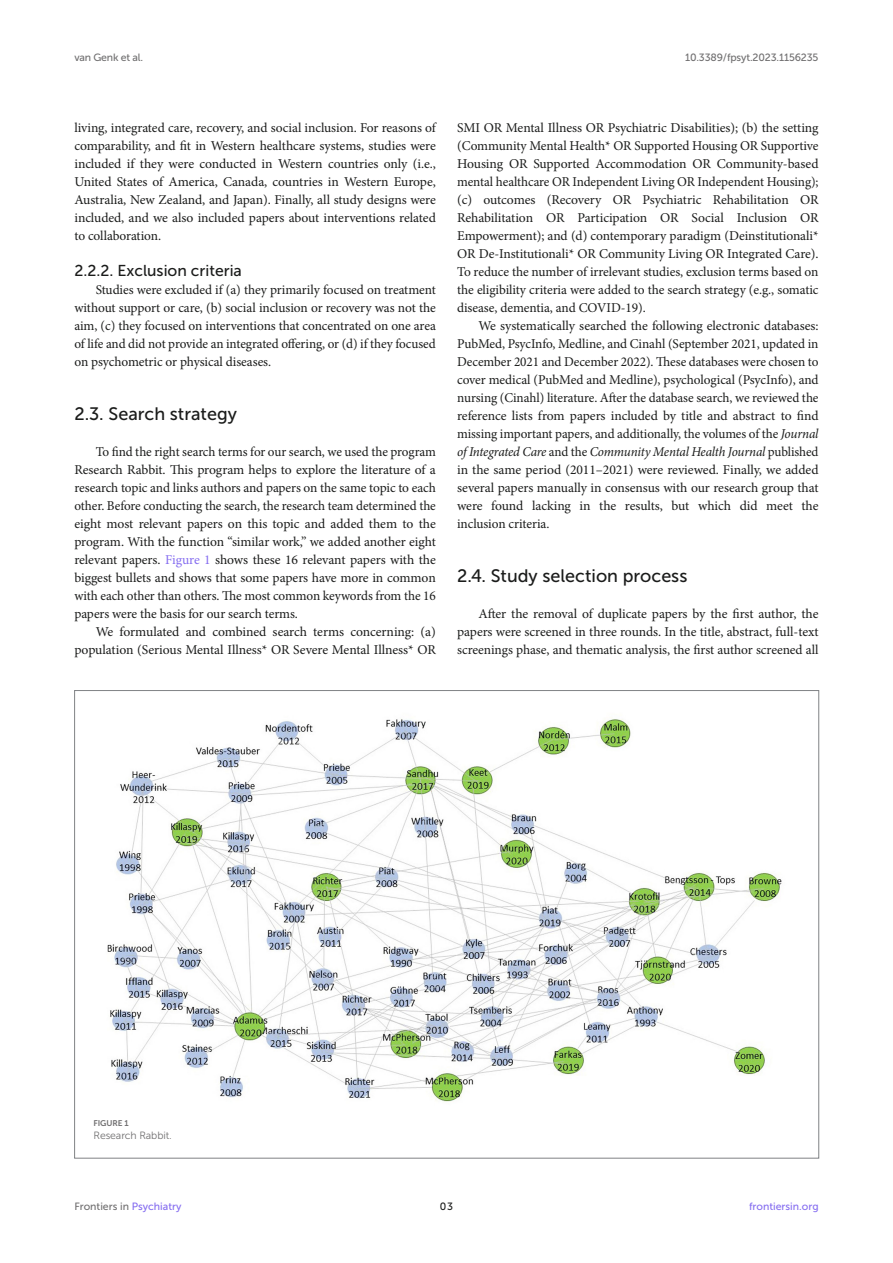
<style>
.page{position:relative;width:893px;height:1263px;background:#fff}
.page>*{position:absolute;margin:0;border:0;box-sizing:border-box;transform-origin:0 0}
.HEAD_2{font:18px "Museo Sans 500";color:#1b1c1b}
.HEAD_3{font:15.75px "Museo Sans 500";color:#1b1c1b}
.TEXT_FLUSH{font:13.5px/18px "Minion Pro";letter-spacing:-.01em;color:#1b1c1b;text-align:justify}
.TEXT{font:13.5px/18px "Minion Pro";letter-spacing:-.005em;color:#1b1c1b;text-align:justify}
.t1{font:10.5px "Museo Sans 500";letter-spacing:-.015em;color:#706f70}
.t2{font:10.5px "Museo Sans 500";color:#856df0}
.FIG_LEG{font:10.5px "Museo Sans 300";letter-spacing:-.01em;color:#706f70}
.t3{font:10.5px "Museo Sans 500";color:#1b1c1b}
.FIG_HD{font:8.25px "Museo Sans 700";letter-spacing:-.01em;color:#706f70}
.s1{color:#856df0}
.s2{font-style:italic}
</style>
<div class="page">
<img style="left:107px;top:719px;width:675px;height:383px">
<p class="t1" style="left:74px;top:51px;width:70px">van Genk et al.</p>
<p class="t1" style="left:685px;top:51px;width:135px">10.3389/fpsyt.2023.1156235</p>
<p class="TEXT_FLUSH" style="left:74px;top:119px;width:363px">living, integrated care, recovery, and social inclusion. For reasons of comparability, and fit in Western healthcare systems, studies were included if they were conducted in Western countries only (i.e., United States of America, Canada, countries in Western Europe, Australia, New Zealand, and Japan). Finally, all study designs were included, and we also included papers about interventions related to collaboration.</p>
<p class="HEAD_3" style="left:74px;top:262px;width:169px">2.2.2. Exclusion criteria</p>
<p class="TEXT_FLUSH" style="left:74px;top:281px;width:363px;text-indent:21px">Studies were excluded if (a) they primarily focused on treatment without support or care, (b) social inclusion or recovery was not the aim, (c) they focused on interventions that concentrated on one area of life and did not provide an integrated offering, or (d) if they focused on psychometric or physical diseases.</p>
<p class="HEAD_2" style="left:74px;top:404px;width:164px">2.3. Search strategy</p>
<p class="TEXT_FLUSH" style="left:74px;top:443px;width:363px;text-indent:21px">To find the right search terms for our search, we used the program Research Rabbit. This program helps to explore the literature of a research topic and links authors and papers on the same topic to each other. Before conducting the search, the research team determined the eight most relevant papers on this topic and added them to the program. With the function “similar work,” we added another eight relevant papers. <span class="s1">Figure 1</span> shows these 16 relevant papers with the biggest bullets and shows that some papers have more in common with each other than others. The most common keywords from the 16 papers were the basis for our search terms.</p>
<p class="TEXT" style="left:74px;top:623px;width:363px;text-align:right">We formulated and combined search terms concerning: (a) population (Serious Mental Illness* OR Severe Mental Illness* OR</p>
<p class="TEXT" style="left:457px;top:119px;width:363px">SMI OR Mental Illness OR Psychiatric Disabilities); (b) the setting (Community Mental Health* OR Supported Housing OR Supportive Housing OR Supported Accommodation OR Community-based mental healthcare OR Independent Living OR Independent Housing); (c) outcomes (Recovery OR Psychiatric Rehabilitation OR Rehabilitation OR Participation OR Social Inclusion OR Empowerment); and (d) contemporary paradigm (Deinstitutionali* OR De-Institutionali* OR Community Living OR Integrated Care).<br>To reduce the number of irrelevant studies, exclusion terms based on the eligibility criteria were added to the search strategy (e.g., somatic disease, dementia, and COVID-19).</p>
<p class="TEXT" style="left:457px;top:317px;width:363px;text-indent:21px">We systematically searched the following electronic databases:<br>PubMed, PsycInfo, Medline, and Cinahl (September 2021, updated in December 2021 and December 2022). These databases were chosen to cover medical (PubMed and Medline), psychological (PsycInfo), and nursing (Cinahl) literature. After the database search, we reviewed the reference lists from papers included by title and abstract to find missing important papers, and additionally, the volumes of the <span class="s2">Journal of Integrated Care</span> and the <span class="s2">Community Mental Health Journal</span> published in the same period (2011–2021) were reviewed. Finally, we added several papers manually in consensus with our research group that were found lacking in the results, but which did meet the inclusion criteria.</p>
<p class="HEAD_2" style="left:457px;top:566px;width:232px">2.4. Study selection process</p>
<p class="TEXT_FLUSH" style="left:457px;top:605px;width:363px;text-indent:21px">After the removal of duplicate papers by the first author, the papers were screened in three rounds. In the title, abstract, full-text screenings phase, and thematic analysis, the first author screened all</p>
<p class="FIG_HD" style="left:94px;top:1118px;width:37px">FIGURE 1</p>
<p class="FIG_LEG" style="left:94px;top:1130px;width:80px">Research Rabbit.</p>
<p class="t1" style="left:74px;top:1200px;width:109px">Frontiers in <span class="s1">Psychiatry</span></p>
<p class="t3" style="left:440px;top:1200px;width:15px">03</p>
<p class="t2" style="left:749px;top:1200px;width:71px">frontiersin.org</p>
</div>
